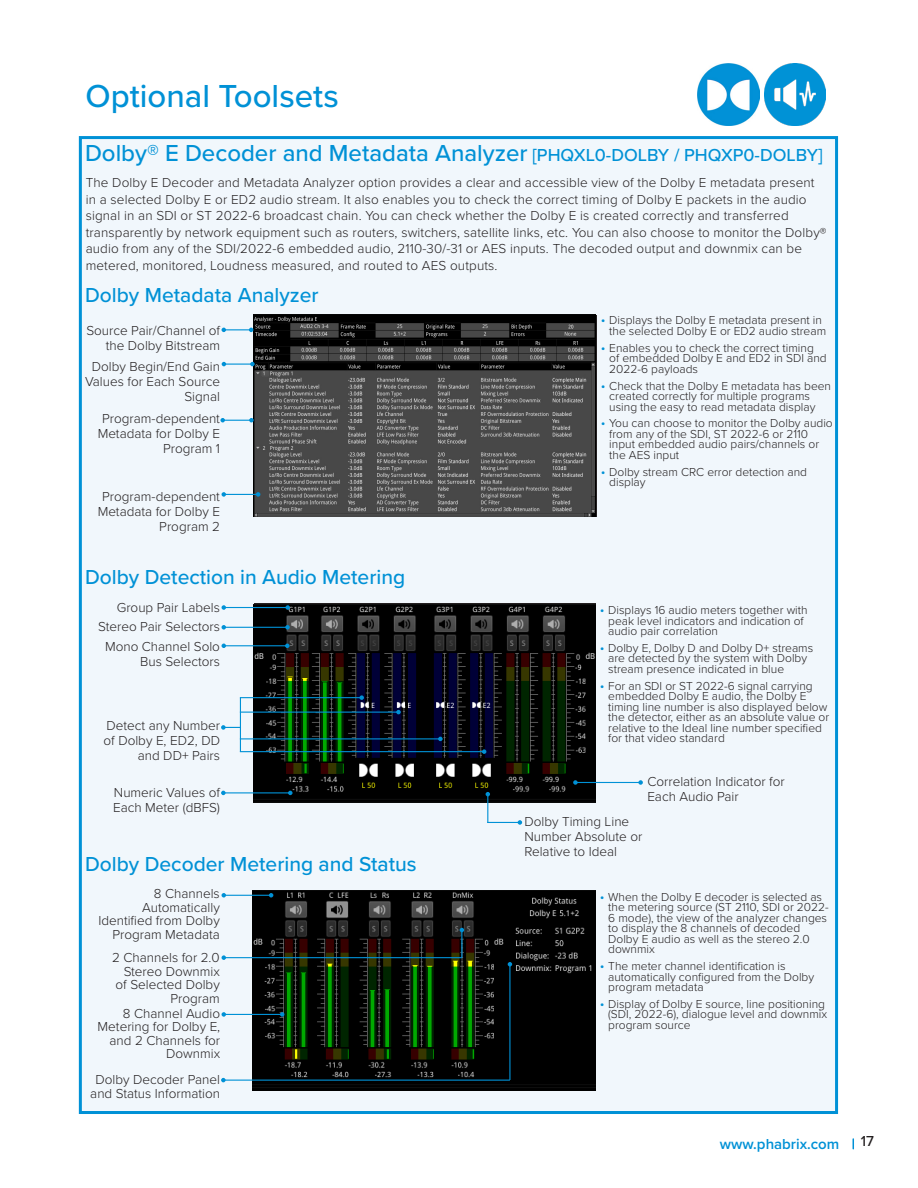
<style>
.page{position:relative;width:918px;height:1188px;background:#fff}
.page>*{position:absolute;margin:0;border:0;box-sizing:border-box;transform-origin:0 0}
.t1{font:500 33px "Proxima Nova";color:#0091d6}
.t2{font:500 24px "Proxima Nova";color:#0091d6}
.t3{font:500 21px "Proxima Nova";color:#0091d6}
.t4{font:600 15px "Proxima Nova";color:#0091d6}
.t5{font:500 15px "Proxima Nova";color:#231f20}
.Paragraph_Style_1{font:300 13.5px/15px "Proxima Nova";color:#231f20;text-align:right}
.t6{font:300 12px/10.5px "Proxima Nova";color:#231f20}
.s1{font-size:18px}
.s2{font-size:13.5px;color:#0091d6}
</style>
<div class="page">
<div style="left:79px;top:136px;width:759px;height:978px;background:#f1f7fc;border:3px solid #0091d6"></div>
<img style="left:253px;top:315px;width:343px;height:202px">
<img style="left:254px;top:605px;width:342px;height:197px">
<img style="left:253px;top:891px;width:343px;height:200px">
<svg style="left:222px;top:328px;width:31px;height:4px"></svg>
<svg style="left:222px;top:362px;width:33px;height:4px"></svg>
<svg style="left:220px;top:418px;width:34px;height:4px"></svg>
<hr style="left:224px;top:494px;width:34px;height:1px;background:#0091d6">
<svg style="left:256px;top:492px;width:4px;height:5px"></svg>
<svg style="left:222px;top:492px;width:4px;height:5px"></svg>
<hr style="left:224px;top:607px;width:64px;height:1px;background:#0091d6">
<svg style="left:285px;top:605px;width:5px;height:5px"></svg>
<svg style="left:222px;top:605px;width:4px;height:5px"></svg>
<hr style="left:224px;top:645px;width:63px;height:1px;background:#0091d6">
<svg style="left:285px;top:644px;width:5px;height:4px"></svg>
<svg style="left:222px;top:644px;width:4px;height:4px"></svg>
<hr style="left:240px;top:697px;width:122px;height:1px;background:#0091d6">
<svg style="left:359px;top:695px;width:5px;height:5px"></svg>
<hr style="left:240px;top:712px;width:158px;height:1px;background:#0091d6">
<svg style="left:396px;top:710px;width:5px;height:4px"></svg>
<hr style="left:240px;top:738px;width:200px;height:1px;background:#0091d6">
<svg style="left:438px;top:737px;width:5px;height:4px"></svg>
<hr style="left:240px;top:751px;width:244px;height:1px;background:#0091d6">
<svg style="left:482px;top:749px;width:4px;height:5px"></svg>
<hr style="left:240px;top:698px;width:1px;height:54px;background:#0091d6">
<svg style="left:221px;top:725px;width:19px;height:5px"></svg>
<hr style="left:223px;top:792px;width:67px;height:1px;background:#0091d6">
<svg style="left:288px;top:791px;width:5px;height:4px"></svg>
<svg style="left:221px;top:791px;width:5px;height:4px"></svg>
<hr style="left:224px;top:627px;width:64px;height:1px;background:#0091d6">
<svg style="left:285px;top:625px;width:5px;height:5px"></svg>
<svg style="left:222px;top:625px;width:4px;height:5px"></svg>
<hr style="left:575px;top:782px;width:66px;height:1px;background:#0091d6">
<svg style="left:638px;top:780px;width:5px;height:5px"></svg>
<svg style="left:573px;top:780px;width:5px;height:5px"></svg>
<svg style="left:486px;top:792px;width:4px;height:30px"></svg>
<hr style="left:487px;top:822px;width:33px;height:1px;background:#0091d6">
<svg style="left:518px;top:820px;width:4px;height:5px"></svg>
<hr style="left:224px;top:895px;width:47px;height:1px;background:#0091d6">
<svg style="left:269px;top:893px;width:4px;height:5px"></svg>
<svg style="left:222px;top:893px;width:4px;height:5px"></svg>
<hr style="left:224px;top:957px;width:238px;height:1px;background:#0091d6">
<svg style="left:222px;top:955px;width:4px;height:5px"></svg>
<hr style="left:223px;top:1080px;width:287px;height:1px;background:#0091d6">
<svg style="left:221px;top:1078px;width:5px;height:4px"></svg>
<hr style="left:509px;top:964px;width:1px;height:116px;background:#0091d6">
<svg style="left:508px;top:962px;width:4px;height:5px"></svg>
<hr style="left:224px;top:1014px;width:58px;height:1px;background:#0091d6">
<svg style="left:280px;top:1012px;width:4px;height:5px"></svg>
<svg style="left:222px;top:1012px;width:4px;height:5px"></svg>
<svg style="left:460px;top:928px;width:4px;height:30px"></svg>
<img style="left:764px;top:64px;width:62px;height:61px">
<img style="left:698px;top:64px;width:61px;height:61px">
<p class="t1" style="left:85px;top:71px;width:255px">Optional Toolsets</p>
<p class="t2" style="left:85px;top:136px;width:739px">Dolby® E Decoder and Metadata Analyzer <span class="s1">[PHQXL0-DOLBY / PHQXP0-DOLBY]</span></p>
<p class="Paragraph_Style_1" style="left:86px;top:174px;width:742px;line-height:16.5px;text-align:left">The Dolby E Decoder and Metadata Analyzer option provides a clear and accessible view of the Dolby E metadata present in a selected Dolby E or ED2 audio stream. It also enables you to check the correct timing of Dolby E packets in the audio signal in an SDI or ST 2022-6 broadcast chain. You can check whether the Dolby E is created correctly and transferred transparently by network equipment such as routers, switchers, satellite links, etc. You can also choose to monitor the Dolby® audio from any of the SDI/2022-6 embedded audio, 2110-30/-31 or AES inputs. The decoded output and downmix can be metered, monitored, Loudness measured, and routed to AES outputs.</p>
<p class="t3" style="left:85px;top:279px;width:235px">Dolby Metadata Analyzer</p>
<p class="Paragraph_Style_1" style="left:86px;top:322px;width:135px">Source Pair/Channel of the Dolby Bitstream</p>
<p class="Paragraph_Style_1" style="left:85px;top:359px;width:137px">Dolby Begin/End Gain<br>Values for Each Source<br>Signal</p>
<p class="Paragraph_Style_1" style="left:98px;top:410px;width:124px">Program-dependent<br>Metadata for Dolby E<br>Program 1</p>
<p class="Paragraph_Style_1" style="left:98px;top:488px;width:124px">Program-dependent<br>Metadata for Dolby E<br>Program 2</p>
<p class="t3" style="left:85px;top:561px;width:322px">Dolby Detection in Audio Metering</p>
<p class="Paragraph_Style_1" style="left:117px;top:600px;width:105px">Group Pair Labels</p>
<p class="Paragraph_Style_1" style="left:105px;top:638px;width:117px">Mono Channel Solo<br>Bus Selectors</p>
<p class="Paragraph_Style_1" style="left:98px;top:618px;width:123px">Stereo Pair Selectors</p>
<p class="Paragraph_Style_1" style="left:104px;top:717px;width:118px">Detect any Number of Dolby E, ED2, DD and DD+ Pairs</p>
<p class="Paragraph_Style_1" style="left:113px;top:785px;width:108px;text-align:left">Numeric Values of<br>Each Meter (dBFS)</p>
<p class="t3" style="left:85px;top:849px;width:333px">Dolby Decoder Metering and Status</p>
<p class="Paragraph_Style_1" style="left:98px;top:886px;width:123px;line-height:13.5px">8 Channels<br>Automatically<br>Identified from Dolby<br>Program Metadata</p>
<p class="Paragraph_Style_1" style="left:112px;top:950px;width:109px;line-height:13.5px">2 Channels for 2.0<br>Stereo Downmix of Selected Dolby<br>Program</p>
<p class="Paragraph_Style_1" style="left:98px;top:1006px;width:124px;line-height:13.5px">8 Channel Audio<br>Metering for Dolby E, and 2 Channels for<br>Downmix</p>
<p class="Paragraph_Style_1" style="left:90px;top:1072px;width:131px;line-height:13.5px;text-align:center">Dolby Decoder Panel and Status Information</p>
<p class="t6" style="left:609px;top:314px;width:218px;text-indent:-9px"><span class="s2">•</span> Displays the Dolby E metadata present in the selected Dolby E or ED2 audio stream</p>
<p class="t6" style="left:609px;top:342px;width:219px;text-indent:-9px"><span class="s2">•</span> Enables you to check the correct timing of embedded Dolby E and ED2 in SDI and<br>2022-6 payloads</p>
<p class="t6" style="left:609px;top:380px;width:223px;text-indent:-9px"><span class="s2">•</span> Check that the Dolby E metadata has been created correctly for multiple programs using the easy to read metadata display</p>
<p class="t6" style="left:609px;top:418px;width:225px;text-indent:-9px"><span class="s2">•</span> You can choose to monitor the Dolby audio from any of the SDI, ST 2022-6 or 2110 input embedded audio pairs/channels or the AES input</p>
<p class="t6" style="left:609px;top:466px;width:199px;text-indent:-9px"><span class="s2">•</span> Dolby stream CRC error detection and display</p>
<p class="t6" style="left:608px;top:604px;width:201px;text-indent:-9px"><span class="s2">•</span> Displays 16 audio meters together with peak level indicators and indication of audio pair correlation</p>
<p class="t6" style="left:608px;top:642px;width:206px;text-indent:-9px"><span class="s2">•</span> Dolby E, Dolby D and Dolby D+ streams are detected by the system with Dolby stream presence indicated in blue</p>
<p class="t6" style="left:608px;top:680px;width:223px;text-indent:-9px"><span class="s2">•</span> For an SDI or ST 2022-6 signal carrying embedded Dolby E audio, the Dolby E timing line number is also displayed below the detector, either as an absolute value or relative to the Ideal line number specified for that video standard</p>
<p class="Paragraph_Style_1" style="left:647px;top:774px;width:139px;text-align:left">Correlation Indicator for<br>Each Audio Pair</p>
<p class="Paragraph_Style_1" style="left:524px;top:814px;width:119px;text-align:left">Dolby Timing Line<br>Number Absolute or<br>Relative to Ideal</p>
<p class="t6" style="left:608px;top:891px;width:222px;text-indent:-9px"><span class="s2">•</span> When the Dolby E decoder is selected as the metering source (ST 2110, SDI or 2022- 6 mode), the view of the analyzer changes to display the 8 channels of decoded Dolby E audio as well as the stereo 2.0 downmix</p>
<p class="t6" style="left:608px;top:960px;width:208px;text-indent:-9px"><span class="s2">•</span> The meter channel identification is automatically configured from the Dolby program metadata</p>
<p class="t6" style="left:608px;top:998px;width:220px;text-indent:-9px"><span class="s2">•</span> Display of Dolby E source, line positioning (SDI, 2022-6), dialogue level and downmix program source</p>
<p class="t4" style="left:720px;top:1133px;width:121px">www.phabrix.com</p>
<p class="t5" style="left:861px;top:1130px;width:15px">17</p>
</div>
